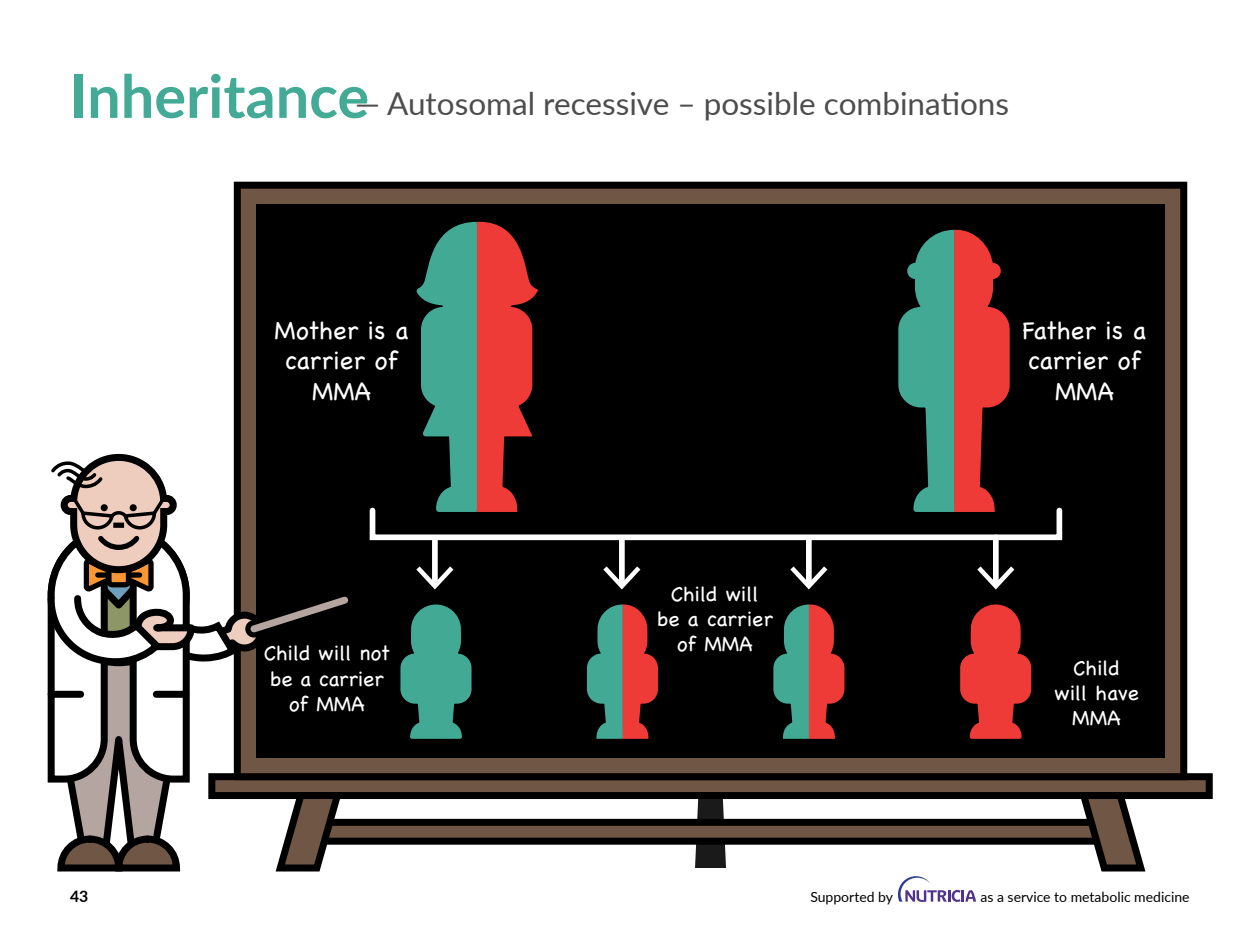
<style>
.page{position:relative;width:1260px;height:945px;background:#fff}
.page>*{position:absolute;margin:0;border:0;box-sizing:border-box;transform-origin:0 0}
.t1{font:31.5px "Lato";color:#4d4d4d}
.t2{font:300 25.55px/30.6px "Chalkboard SE";color:#fff;text-align:center}
.t3{font:300 21px/25.2px "Chalkboard SE";color:#fff;text-align:center}
.t4{font:700 15.75px "Lato";color:#000}
.t5{font:14px "Lato";color:#000}
.s1{font-weight:700;font-size:59.5px;color:#43aa95}
</style>
<div class="page">
<svg style="left:695px;top:799px;width:31px;height:69px"></svg>
<div style="left:212px;top:777px;width:997px;height:19px;background:#705645"></div>
<div style="left:208px;top:773px;width:1005px;height:26px;border:7px solid #000"></div>
<div style="left:237px;top:185px;width:947px;height:592px;background:#705645"></div>
<div style="left:234px;top:182px;width:953px;height:598px;border:7px solid #000"></div>
<div style="left:256px;top:204px;width:909px;height:554px;background:#000"></div>
<div style="left:309px;top:822px;width:803px;height:19px;background:#705645"></div>
<div style="left:305px;top:819px;width:811px;height:26px;border:7px solid #000"></div>
<svg style="left:1075px;top:791px;width:75px;height:81px"></svg>
<div style="left:370px;top:508px;width:692px;height:32px;border:6px solid #fff"></div>
<svg style="left:896px;top:229px;width:117px;height:286px"></svg>
<svg style="left:411px;top:221px;width:131px;height:294px"></svg>
<svg style="left:960px;top:604px;width:72px;height:135px"></svg>
<div style="left:993px;top:537px;width:6px;height:48px;background:#fff"></div>
<svg style="left:977px;top:566px;width:37px;height:23px"></svg>
<div style="left:432px;top:537px;width:6px;height:48px;background:#fff"></div>
<svg style="left:416px;top:566px;width:37px;height:23px"></svg>
<svg style="left:400px;top:604px;width:72px;height:135px"></svg>
<div style="left:806px;top:537px;width:6px;height:48px;background:#fff"></div>
<svg style="left:790px;top:566px;width:37px;height:23px"></svg>
<svg style="left:773px;top:604px;width:72px;height:135px"></svg>
<div style="left:619px;top:537px;width:6px;height:48px;background:#fff"></div>
<svg style="left:603px;top:566px;width:37px;height:23px"></svg>
<svg style="left:586px;top:604px;width:72px;height:135px"></svg>
<svg style="left:47px;top:450px;width:308px;height:422px"></svg>
<div style="left:156px;top:691px;width:30px;height:7px;background:#000"></div>
<div style="left:51px;top:691px;width:30px;height:7px;background:#000"></div>
<svg style="left:898px;top:876px;width:78px;height:26px"></svg>
<h1 class="t1" style="left:70px;top:81px;width:941px"><span class="s1">Inheritance</span>— Autosomal recessive – possible combinations</h1>
<p class="t2" style="left:274px;top:313px;width:136px">Mother is a carrier of<br>MMA</p>
<p class="t2" style="left:1023px;top:313px;width:125px">Father is a carrier of<br>MMA</p>
<p class="t3" style="left:264px;top:639px;width:128px">Child will not be a carrier of MMA</p>
<p class="t3" style="left:657px;top:580px;width:118px">Child will<br>be a carrier of MMA</p>
<p class="t3" style="left:1054px;top:654px;width:86px">Child will have<br>MMA</p>
<p class="t4" style="left:70px;top:884px;width:20px">43</p>
<p class="t5" style="left:810px;top:887px;width:84px">Supported by</p>
<p class="t5" style="left:980px;top:887px;width:211px">as a service to metabolic medicine</p>
</div>
